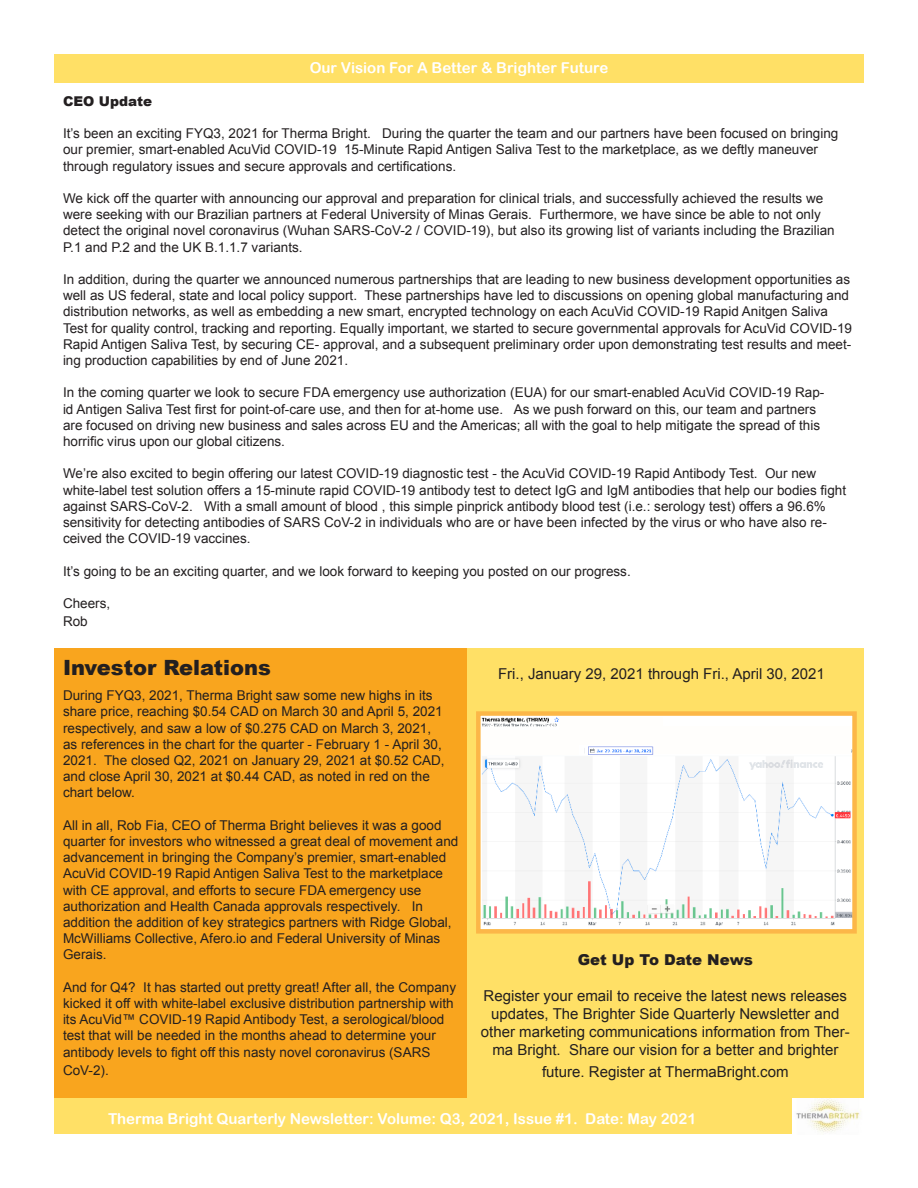
<style>
.page{position:relative;width:918px;height:1188px;background:#fff}
.page>*{position:absolute;margin:0;border:0;box-sizing:border-box;transform-origin:0 0}
.t1{font:900 21px "Arial";color:#231f20}
.t2{font:15px/18px "Arial";color:#231f20;text-align:center}
.Paragraph_Style_1{font:15px "Arial Rounded MT Bold";color:#fff}
.t3{font:900 15px "Arial";color:#231f20}
.t4{font:13.5px/16.2px "Arial";color:#231f20}
.t5{font:900 13.5px "Arial";color:#231f20}
</style>
<div class="page">
<div style="left:54px;top:648px;width:416px;height:459px;background:#f9a51e"></div>
<div style="left:467px;top:648px;width:397px;height:461px;background:#ffe066"></div>
<div style="left:54px;top:54px;width:810px;height:29px;background:#ffe066"></div>
<div style="left:54px;top:1098px;width:810px;height:36px;background:#ffe066"></div>
<img style="left:793px;top:1099px;width:71px;height:35px">
<img style="left:481px;top:716px;width:371px;height:213px">
<div style="left:476px;top:711px;width:381px;height:223px;border:4px solid #fcb748"></div>
<div style="left:559px;top:717px;width:103px;height:28px;background:#fffefc"></div>
<div style="left:654px;top:727px;width:197px;height:27px;background:#fffefc"></div>
<div style="left:482px;top:730px;width:97px;height:25px;background:#fffefc"></div>
<p class="Paragraph_Style_1" style="left:310px;top:59px;width:300px">Our Vision For A Better &amp; Brighter Future</p>
<p class="t5" style="left:63px;top:91px;width:91px">CEO Update</p>
<p class="t4" style="left:63px;top:126px;width:777px">It’s been an exciting FYQ3, 2021 for Therma Bright. During the quarter the team and our partners have been focused on bringing our premier, smart-enabled AcuVid COVID-19 15-Minute Rapid Antigen Saliva Test to the marketplace, as we deftly maneuver through regulatory issues and secure approvals and certifications.</p>
<p class="t4" style="left:63px;top:190px;width:773px">We kick off the quarter with announcing our approval and preparation for clinical trials, and successfully achieved the results we were seeking with our Brazilian partners at Federal University of Minas Gerais. Furthermore, we have since be able to not only detect the original novel coronavirus (Wuhan SARS-CoV-2 / COVID-19), but also its growing list of variants including the Brazilian P.1 and P.2 and the UK B.1.1.7 variants.</p>
<p class="t4" style="left:63px;top:271px;width:791px">In addition, during the quarter we announced numerous partnerships that are leading to new business development opportunities as well as US federal, state and local policy support. These partnerships have led to discussions on opening global manufacturing and distribution networks, as well as embedding a new smart, encrypted technology on each AcuVid COVID-19 Rapid Anitgen Saliva Test for quality control, tracking and reporting. Equally important, we started to secure governmental approvals for AcuVid COVID-19<br>Rapid Antigen Saliva Test, by securing CE- approval, and a subsequent preliminary order upon demonstrating test results and meet&shy;ing production capabilities by end of June 2021.</p>
<p class="t4" style="left:63px;top:385px;width:763px">In the coming quarter we look to secure FDA emergency use authorization (EUA) for our smart-enabled AcuVid COVID-19 Rap&shy;id Antigen Saliva Test first for point-of-care use, and then for at-home use. As we push forward on this, our team and partners are focused on driving new business and sales across EU and the Americas; all with the goal to help mitigate the spread of this horrific virus upon our global citizens.</p>
<p class="t4" style="left:63px;top:466px;width:785px">We’re also excited to begin offering our latest COVID-19 diagnostic test - the AcuVid COVID-19 Rapid Antibody Test. Our new white-label test solution offers a 15-minute rapid COVID-19 antibody test to detect IgG and IgM antibodies that help our bodies fight against SARS-CoV-2. With a small amount of blood , this simple pinprick antibody blood test (i.e.: serology test) offers a 96.6% sensitivity for detecting antibodies of SARS CoV-2 in individuals who are or have been infected by the virus or who have also re&shy;ceived the COVID-19 vaccines.</p>
<p class="t4" style="left:63px;top:563px;width:569px">It’s going to be an exciting quarter, and we look forward to keeping you posted on our progress.</p>
<p class="t4" style="left:63px;top:595px;width:49px">Cheers,</p>
<p class="t4" style="left:63px;top:613px;width:26px">Rob</p>
<p class="t1" style="left:63px;top:652px;width:210px">Investor Relations</p>
<p class="t4" style="left:63px;top:688px;width:383px">During FYQ3, 2021, Therma Bright saw some new highs in its share price, reaching $0.54 CAD on March 30 and April 5, 2021 respectively, and saw a low of $0.275 CAD on March 3, 2021, as references in the chart for the quarter - February 1 - April 30, 2021. The closed Q2, 2021 on January 29, 2021 at $0.52 CAD, and close April 30, 2021 at $0.44 CAD, as noted in red on the chart below.</p>
<p class="t4" style="left:63px;top:817px;width:397px">All in all, Rob Fia, CEO of Therma Bright believes it was a good quarter for investors who witnessed a great deal of movement and advancement in bringing the Company’s premier, smart-enabled AcuVid COVID-19 Rapid Antigen Saliva Test to the marketplace with CE approval, and efforts to secure FDA emergency use authorization and Health Canada approvals respectively. In addition the addition of key strategics partners with Ridge Global, McWilliams Collective, Afero.io and Federal University of Minas Gerais.</p>
<p class="t4" style="left:63px;top:979px;width:395px">And for Q4? It has started out pretty great! After all, the Company kicked it off with white-label exclusive distribution partnership with its AcuVid™ COVID-19 Rapid Antibody Test, a serological/blood test that will be needed in the months ahead to determine your antibody levels to fight off this nasty novel coronavirus (SARS</p>
<p class="t4" style="left:63px;top:1062px;width:47px">CoV-2).</p>
<p class="t2" style="left:498px;top:665px;width:328px">Fri., January 29, 2021 through Fri., April 30, 2021</p>
<p class="t3" style="left:578px;top:949px;width:177px">Get Up To Date News</p>
<p class="t2" style="left:481px;top:987px;width:371px">Register your email to receive the latest news releases updates, The Brighter Side Quarterly Newsletter and other marketing communications information from Ther&shy;ma Bright. Share our vision for a better and brighter</p>
<p class="t2" style="left:542px;top:1063px;width:248px">future. Register at ThermaBright.com</p>
<p class="Paragraph_Style_1" style="left:108px;top:1110px;width:590px">Therma Bright Quarterly Newsletter: Volume: Q3, 2021, Issue #1. Date: May 2021</p>
</div>
